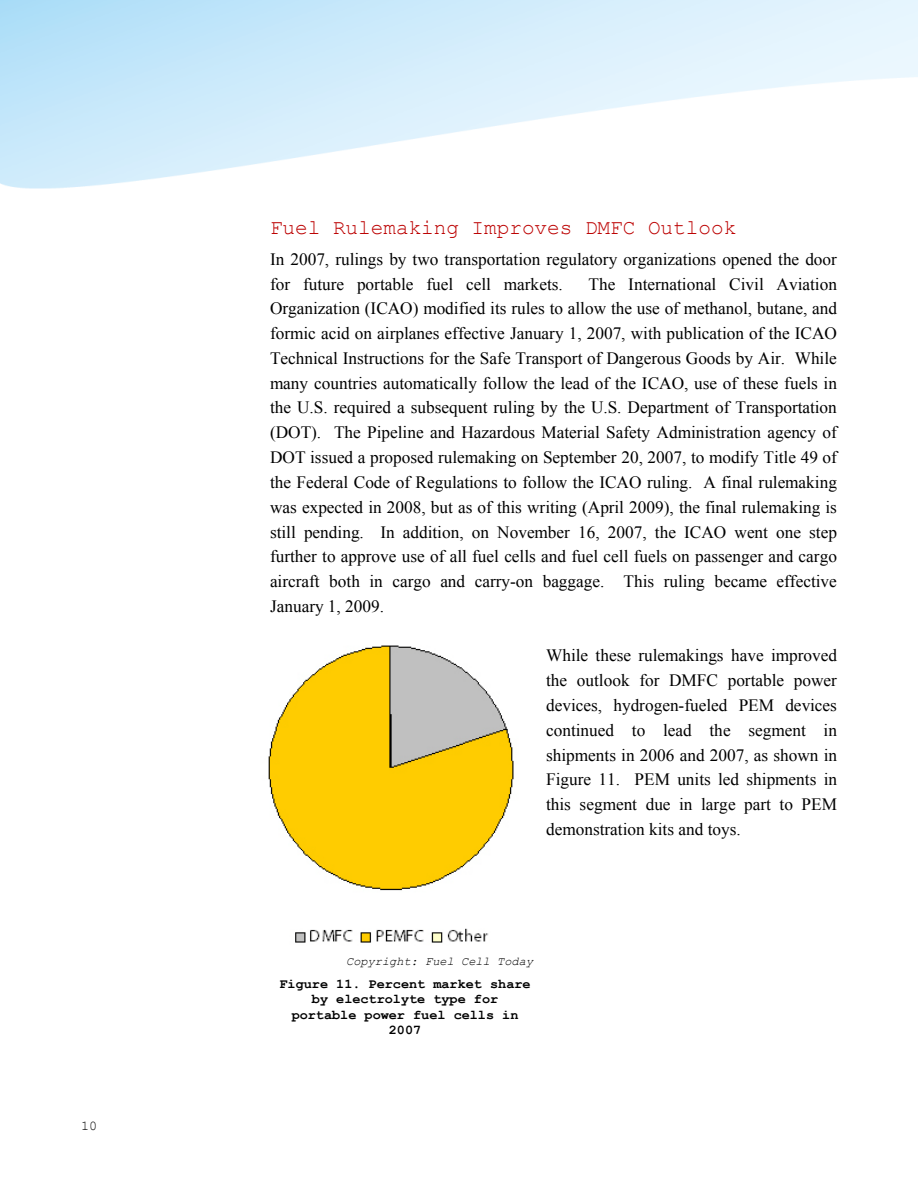
<style>
.page{position:relative;width:918px;height:1188px;background:#fff}
.page>*{position:absolute;margin:0;border:0;box-sizing:border-box;transform-origin:0 0}
.t1{font:21px "Courier New";color:#bc0000}
.t2{font:17.25px/24.8px "Times New Roman";color:#000;text-align:justify}
.t3{font:700 13.5px/15.3px "Courier New";color:#000;text-align:center}
.t4{font:13.5px "Courier New";color:#000}
.t5{font:italic 12px "Courier New";color:#000}
</style>
<div class="page">
<img style="left:268px;top:645px;width:246px;height:298px">
<p class="t4" style="left:81px;top:1118px;width:18px">10</p>
<p class="t1" style="left:270px;top:214px;width:468px">Fuel Rulemaking Improves DMFC Outlook</p>
<p class="t2" style="left:270px;top:246px;width:569px">In 2007, rulings by two transportation regulatory organizations opened the door for future portable fuel cell markets.</p>
<p class="t2" style="left:270px;top:271px;width:569px;text-indent:319px">The International Civil Aviation Organization (ICAO) modified its rules to allow the use of methanol, butane, and formic acid on airplanes effective January 1, 2007, with publication of the ICAO Technical Instructions for the Safe Transport of Dangerous Goods by Air. While many countries automatically follow the lead of the ICAO, use of these fuels in the U.S. required a subsequent ruling by the U.S. Department of Transportation (DOT). The Pipeline and Hazardous Material Safety Administration agency of DOT issued a proposed rulemaking on September 20, 2007, to modify Title 49 of the Federal Code of Regulations to follow the ICAO ruling. A final rulemaking was expected in 2008, but as of this writing (April 2009), the final rulemaking is still pending. In addition, on November 16, 2007, the ICAO went one step further to approve use of all fuel cells and fuel cell fuels on passenger and cargo aircraft both in cargo and carry-on baggage. This ruling became effective January 1, 2009.</p>
<p class="t2" style="left:546px;top:643px;width:293px">While these rulemakings have improved the outlook for DMFC portable power devices, hydrogen-fueled PEM devices continued to lead the segment in shipments in 2006 and 2007, as shown in Figure 11. PEM units led shipments in this segment due in large part to PEM demonstration kits and toys.</p>
<p class="t5" style="left:346px;top:953px;width:189px">Copyright: Fuel Cell Today</p>
<p class="t3" style="left:280px;top:976px;width:253px">Figure 11. Percent market share by electrolyte type for portable power fuel cells in<br>2007</p>
</div>
